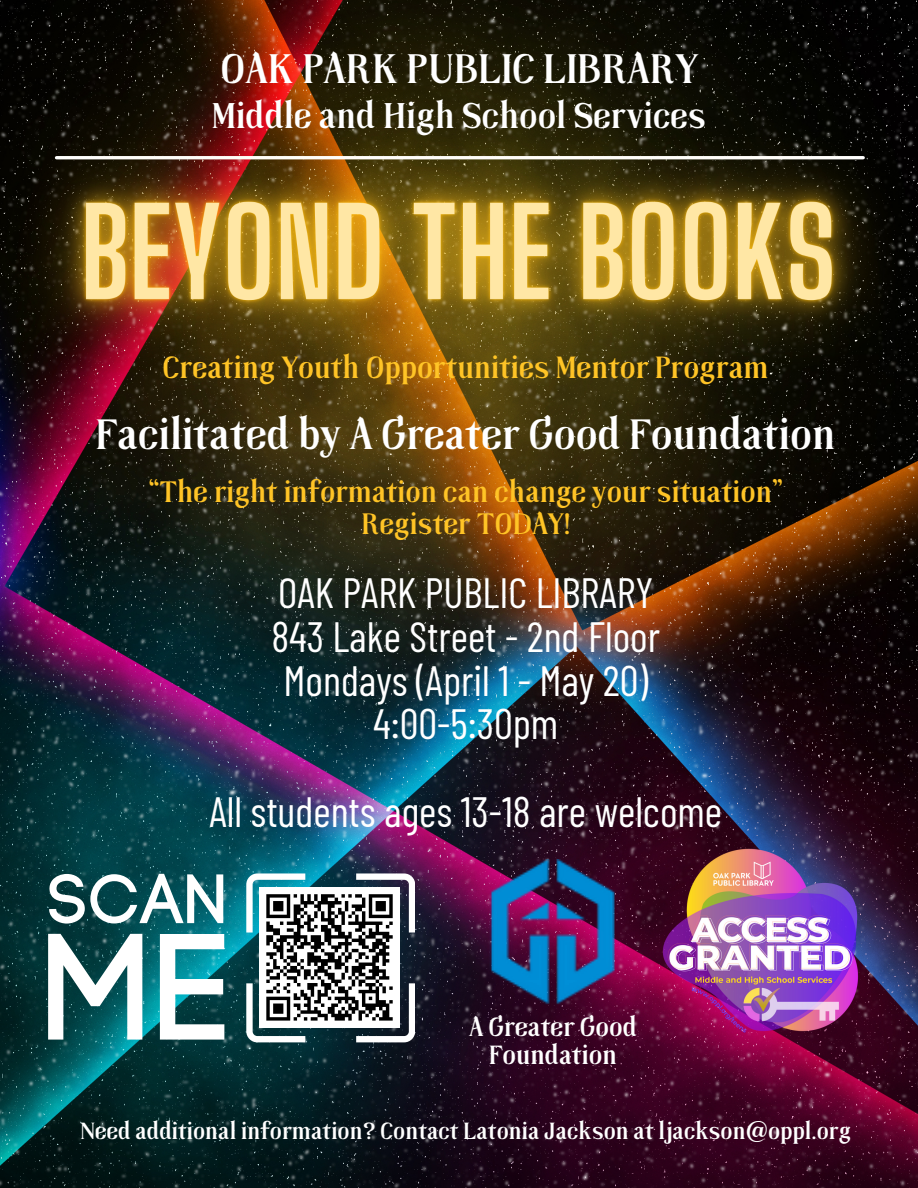
<style>
.page{position:relative;width:918px;height:1188px;background:#fff}
.page>*{position:absolute;margin:0;border:0;box-sizing:border-box;transform-origin:0 0}
.t1{font:700 43.5px "Tropikal";color:#fff}
.t2{font:42.3px/43.8px "Barlow Condensed";color:#fff;text-align:center}
.t3{font:700 42.3px "Tropikal";color:#fff}
.t4{font:700 36.75px "Tropikal";color:#fff}
.t5{font:700 31.5px "Tropikal";color:#ffc426}
.t6{font:700 30.3px/31.5px "Tropikal";color:#ffc426;text-align:center}
.t7{font:700 27px/28.2px "Tropikal";color:#fff;text-align:center}
.t8{font:700 24px "Tropikal";color:#fff}
</style>
<div class="page">
<img style="left:0;top:0;width:918px;height:1188px">
<svg style="left:49px;top:874px;width:174px;height:50px"></svg>
<svg style="left:48px;top:934px;width:94px;height:106px"></svg>
<svg style="left:160px;top:934px;width:64px;height:106px"></svg>
<img style="left:651px;top:839px;width:227px;height:215px">
<img style="left:444px;top:860px;width:229px;height:152px">
<img style="left:0;top:45px;width:918px;height:416px">
<svg style="left:246px;top:873px;width:169px;height:169px"></svg>
<h6 class="t3" style="left:220px;top:51px;width:479px">OAK PARK PUBLIC LIBRARY</h6>
<h4 class="t4" style="left:212px;top:100px;width:496px">Middle and High School Services</h4>
<p class="t5" style="left:163px;top:354px;width:608px">Creating Youth Opportunities Mentor Program</p>
<p class="t1" style="left:96px;top:416px;width:741px">Facilitated by A Greater Good Foundation</p>
<h4 class="t6" style="left:149px;top:478px;width:635px">“The right information can change your situation”<br>Register TODAY!</h4>
<h2 class="t2" style="left:271px;top:569px;width:390px">OAK PARK PUBLIC LIBRARY<br>843 Lake Street - 2nd Floor<br>Mondays (April 1 - May 20)<br>4:00-5:30pm</h2>
<h5 class="t2" style="left:209px;top:788px;width:514px">All students ages 13-18 are welcome</h5>
<p class="t7" style="left:469px;top:1014px;width:170px">A Greater Good<br>Foundation</p>
<p class="t8" style="left:80px;top:1121px;width:773px">Need additional information? Contact Latonia Jackson at ljackson@oppl.org</p>
</div>
